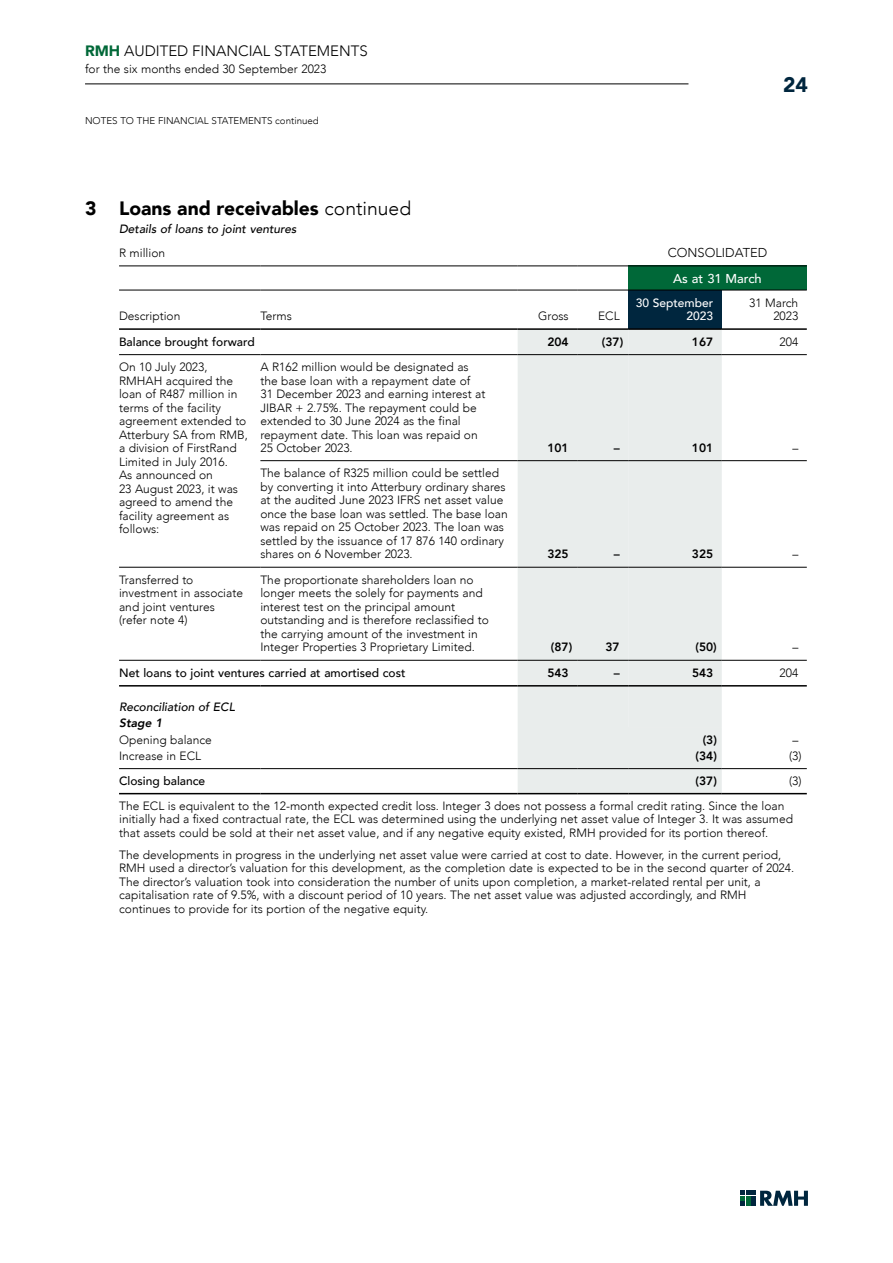
<style>
.page{position:relative;width:893px;height:1263px;background:#fff}
.page>*{position:absolute;margin:0;border:0;box-sizing:border-box;transform-origin:0 0}
.t1{font:900 21px "Avenir";color:#00263e}
.t2{font:900 19.35px "Avenir";color:#000}
.t3{font:300 15px "Avenir";color:#000}
.t4{font:300 12.9px "Avenir";color:#000}
.t5{font:500 12.9px "Avenir";color:#fff}
.t6{font:300 12px/13.5px "Avenir";color:#000}
.t7{font:500 12px "Avenir";color:#000}
.t8{font:800 12px "Avenir";color:#000}
.t9{font:italic 500 12px "Avenir";color:#000}
.t10{font:500 12px/13.5px "Avenir";color:#fff;text-align:right}
.t11{font:italic 800 12px "Avenir";color:#000}
.t12{font:300 9.75px "Avenir";color:#000}
.s1{font-weight:900;color:#006838}
.s2{font-weight:300}
</style>
<div class="page">
<div style="left:628px;top:266px;width:179px;height:24px;background:#006838"></div>
<div style="left:628px;top:290px;width:94px;height:39px;background:#00263e"></div>
<div style="left:518px;top:330px;width:204px;height:463px;background:#e9edec"></div>
<div style="left:628px;top:330px;width:94px;height:397px;background:#e9edec"></div>
<hr style="left:260px;top:460px;width:258px;height:1px;background:#000">
<hr style="left:518px;top:460px;width:59px;height:1px;background:#000">
<hr style="left:577px;top:460px;width:51px;height:1px;background:#000">
<hr style="left:628px;top:460px;width:94px;height:1px;background:#000">
<hr style="left:722px;top:460px;width:85px;height:1px;background:#000">
<hr style="left:260px;top:567px;width:258px;height:1px;background:#000">
<hr style="left:518px;top:567px;width:59px;height:1px;background:#000">
<hr style="left:577px;top:567px;width:51px;height:1px;background:#000">
<hr style="left:628px;top:567px;width:94px;height:1px;background:#000">
<hr style="left:722px;top:567px;width:85px;height:1px;background:#000">
<hr style="left:119px;top:793px;width:141px;height:1px;background:#000">
<hr style="left:260px;top:793px;width:258px;height:1px;background:#000">
<hr style="left:518px;top:793px;width:59px;height:1px;background:#000">
<hr style="left:577px;top:793px;width:51px;height:1px;background:#000">
<hr style="left:628px;top:793px;width:94px;height:1px;background:#000">
<hr style="left:722px;top:793px;width:85px;height:1px;background:#000">
<hr style="left:260px;top:328px;width:258px;height:2px;background:#000">
<hr style="left:518px;top:328px;width:59px;height:2px;background:#000">
<hr style="left:577px;top:328px;width:51px;height:2px;background:#000">
<hr style="left:722px;top:328px;width:85px;height:2px;background:#000">
<hr style="left:628px;top:328px;width:94px;height:2px;background:#000">
<hr style="left:119px;top:660px;width:141px;height:1px;background:#000">
<hr style="left:260px;top:660px;width:258px;height:1px;background:#000">
<hr style="left:518px;top:660px;width:59px;height:1px;background:#000">
<hr style="left:577px;top:660px;width:51px;height:1px;background:#000">
<hr style="left:628px;top:660px;width:94px;height:1px;background:#000">
<hr style="left:722px;top:660px;width:85px;height:1px;background:#000">
<hr style="left:119px;top:685px;width:141px;height:1px;background:#000">
<hr style="left:260px;top:685px;width:258px;height:1px;background:#000">
<hr style="left:518px;top:685px;width:59px;height:1px;background:#000">
<hr style="left:577px;top:685px;width:51px;height:1px;background:#000">
<hr style="left:628px;top:685px;width:94px;height:1px;background:#000">
<hr style="left:722px;top:685px;width:85px;height:1px;background:#000">
<hr style="left:119px;top:768px;width:141px;height:1px;background:#000">
<hr style="left:260px;top:768px;width:258px;height:1px;background:#000">
<hr style="left:518px;top:768px;width:59px;height:1px;background:#000">
<hr style="left:577px;top:768px;width:51px;height:1px;background:#000">
<hr style="left:628px;top:768px;width:94px;height:1px;background:#000">
<hr style="left:722px;top:768px;width:85px;height:1px;background:#000">
<hr style="left:119px;top:328px;width:141px;height:2px;background:#000">
<hr style="left:119px;top:354px;width:141px;height:1px;background:#000">
<hr style="left:260px;top:354px;width:258px;height:1px;background:#000">
<hr style="left:518px;top:354px;width:59px;height:1px;background:#000">
<hr style="left:577px;top:354px;width:51px;height:1px;background:#000">
<hr style="left:628px;top:354px;width:94px;height:1px;background:#000">
<hr style="left:722px;top:354px;width:85px;height:1px;background:#000">
<hr style="left:119px;top:266px;width:141px;height:1px;background:#000">
<hr style="left:260px;top:266px;width:258px;height:1px;background:#000">
<hr style="left:518px;top:266px;width:59px;height:1px;background:#000">
<hr style="left:577px;top:266px;width:51px;height:1px;background:#000">
<hr style="left:628px;top:266px;width:94px;height:1px;background:#000">
<hr style="left:722px;top:266px;width:85px;height:1px;background:#000">
<hr style="left:119px;top:290px;width:141px;height:1px;background:#000">
<hr style="left:260px;top:290px;width:258px;height:1px;background:#000">
<hr style="left:518px;top:290px;width:59px;height:1px;background:#000">
<hr style="left:577px;top:290px;width:51px;height:1px;background:#000">
<hr style="left:628px;top:290px;width:94px;height:1px;background:#000">
<hr style="left:722px;top:290px;width:85px;height:1px;background:#000">
<hr style="left:119px;top:567px;width:141px;height:1px;background:#000">
<hr style="left:85px;top:84px;width:603px;height:1px;background:#000">
<svg style="left:741px;top:1191px;width:67px;height:15px"></svg>
<p class="t3" style="left:85px;top:42px;width:284px"><span class="s1">RMH</span> AUDITED FINANCIAL STATEMENTS</p>
<p class="t6" style="left:85px;top:62px;width:243px">for the six months ended 30 September 2023</p>
<p class="t12" style="left:85px;top:115px;width:235px">NOTES TO THE FINANCIAL STATEMENTS continued</p>
<h1 class="t1" style="left:783px;top:66px;width:26px">24</h1>
<h2 class="t2" style="left:85px;top:192px;width:328px">3 Loans and receivables <span class="s2">continued</span></h2>
<p class="t9" style="left:119px;top:222px;width:179px">Details of loans to joint ventures</p>
<p class="t6" style="left:119px;top:246px;width:48px">R million</p>
<p class="t4" style="left:668px;top:245px;width:101px">CONSOLIDATED</p>
<p class="t5" style="left:673px;top:268px;width:90px">As at 31 March</p>
<p class="t6" style="left:119px;top:309px;width:63px">Description</p>
<p class="t6" style="left:260px;top:309px;width:33px">Terms</p>
<p class="t6" style="left:538px;top:309px;width:32px">Gross</p>
<p class="t6" style="left:598px;top:309px;width:23px">ECL</p>
<p class="t10" style="left:636px;top:295px;width:79px">30 September<br>2023</p>
<p class="t6" style="left:749px;top:296px;width:51px;text-align:right">31 March<br>2023</p>
<p class="t7" style="left:119px;top:331px;width:137px">Balance brought forward</p>
<p class="t8" style="left:547px;top:332px;width:23px">204</p>
<p class="t8" style="left:602px;top:332px;width:23px">(37)</p>
<p class="t8" style="left:692px;top:332px;width:23px">167</p>
<p class="t6" style="left:780px;top:335px;width:20px">204</p>
<p class="t6" style="left:119px;top:360px;width:130px">On 10 July 2023,<br>RMHAH acquired the loan of R487 million in terms of the facility agreement extended to<br>Atterbury SA from RMB, a division of FirstRand<br>Limited in July 2016.<br>As announced on<br>23 August 2023, it was agreed to amend the facility agreement as follows:</p>
<p class="t6" style="left:260px;top:360px;width:226px">A R162 million would be designated as the base loan with a repayment date of 31 December 2023 and earning interest at JIBAR + 2.75%. The repayment could be extended to 30 June 2024 as the final repayment date. This loan was repaid on 25 October 2023.</p>
<p class="t8" style="left:547px;top:439px;width:23px">101</p>
<p class="t8" style="left:614px;top:439px;width:7px">–</p>
<p class="t8" style="left:692px;top:439px;width:23px">101</p>
<p class="t6" style="left:792px;top:441px;width:7px">–</p>
<p class="t6" style="left:260px;top:466px;width:249px">The balance of R325 million could be settled by converting it into Atterbury ordinary shares at the audited June 2023 IFRS net asset value once the base loan was settled. The base loan was repaid on 25 October 2023. The loan was settled by the issuance of 17 876 140 ordinary shares on 6 November 2023.</p>
<p class="t8" style="left:547px;top:545px;width:23px">325</p>
<p class="t8" style="left:614px;top:545px;width:7px">–</p>
<p class="t8" style="left:692px;top:545px;width:23px">325</p>
<p class="t6" style="left:792px;top:547px;width:7px">–</p>
<p class="t6" style="left:119px;top:573px;width:125px">Transferred to investment in associate and joint ventures (refer note 4)</p>
<p class="t6" style="left:260px;top:573px;width:230px">The proportionate shareholders loan no longer meets the solely for payments and interest test on the principal amount outstanding and is therefore reclassified to the carrying amount of the investment in Integer Properties 3 Proprietary Limited.</p>
<p class="t8" style="left:551px;top:638px;width:23px">(87)</p>
<p class="t8" style="left:605px;top:638px;width:16px">37</p>
<p class="t8" style="left:695px;top:638px;width:23px">(50)</p>
<p class="t6" style="left:792px;top:640px;width:7px">–</p>
<p class="t7" style="left:119px;top:662px;width:288px">Net loans to joint ventures carried at amortised cost</p>
<p class="t8" style="left:547px;top:663px;width:23px">543</p>
<p class="t8" style="left:614px;top:663px;width:7px">–</p>
<p class="t8" style="left:692px;top:663px;width:23px">543</p>
<p class="t6" style="left:780px;top:666px;width:20px">204</p>
<p class="t9" style="left:119px;top:699px;width:117px">Reconciliation of ECL</p>
<p class="t11" style="left:119px;top:716px;width:45px">Stage 1</p>
<p class="t6" style="left:119px;top:733px;width:94px">Opening balance</p>
<p class="t8" style="left:703px;top:730px;width:16px">(3)</p>
<p class="t6" style="left:792px;top:733px;width:7px">–</p>
<p class="t6" style="left:119px;top:749px;width:84px">Increase in ECL</p>
<p class="t8" style="left:696px;top:746px;width:23px">(34)</p>
<p class="t6" style="left:789px;top:749px;width:14px">(3)</p>
<p class="t7" style="left:119px;top:770px;width:88px">Closing balance</p>
<p class="t8" style="left:696px;top:772px;width:23px">(37)</p>
<p class="t6" style="left:789px;top:774px;width:14px">(3)</p>
<p class="t6" style="left:119px;top:799px;width:676px">The ECL is equivalent to the 12-month expected credit loss. Integer 3 does not possess a formal credit rating. Since the loan initially had a fixed contractual rate, the ECL was determined using the underlying net asset value of Integer 3. It was assumed that assets could be sold at their net asset value, and if any negative equity existed, RMH provided for its portion thereof.</p>
<p class="t6" style="left:119px;top:848px;width:677px">The developments in progress in the underlying net asset value were carried at cost to date. However, in the current period, RMH used a director’s valuation for this development, as the completion date is expected to be in the second quarter of 2024.<br>The director’s valuation took into consideration the number of units upon completion, a market-related rental per unit, a capitalisation rate of 9.5%, with a discount period of 10 years. The net asset value was adjusted accordingly, and RMH continues to provide for its portion of the negative equity.</p>
</div>
